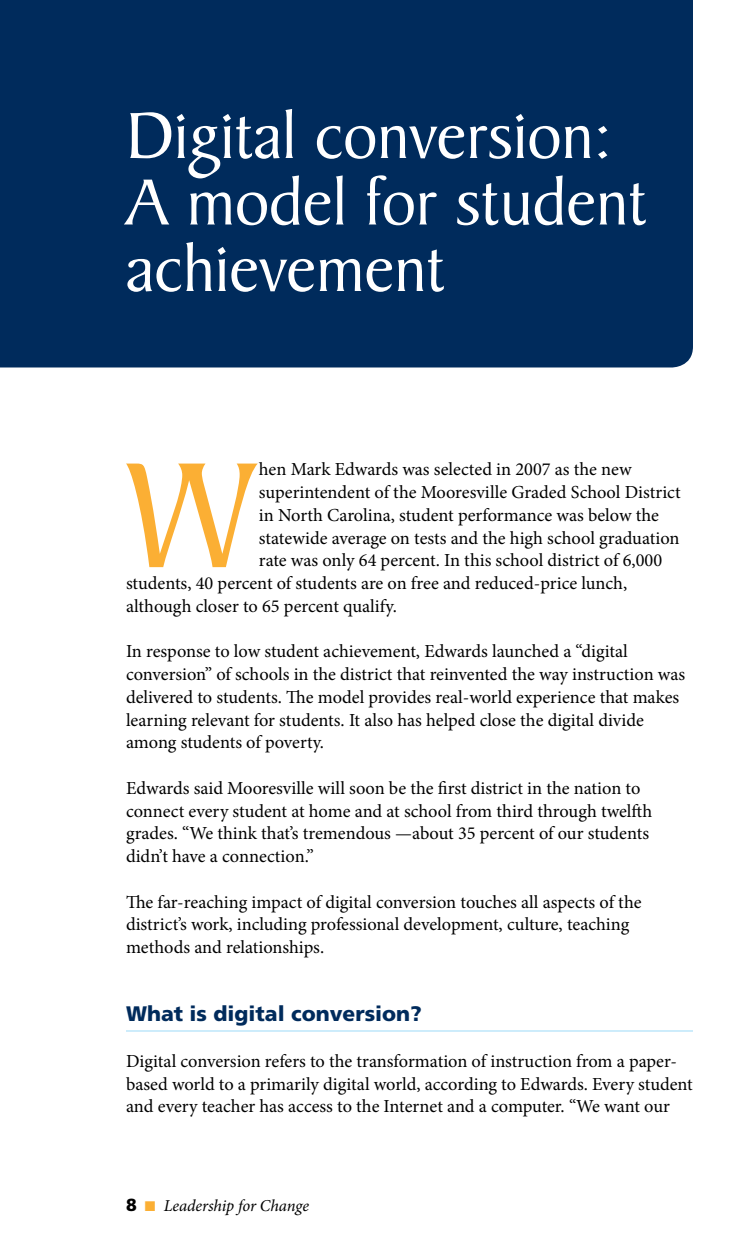
<style>
.page{position:relative;width:756px;height:1260px;background:#fff}
.page>*{position:absolute;margin:0;border:0;box-sizing:border-box;transform-origin:0 0}
.t1{font:160.3px "Baker Signet BT";color:#fbaf34}
.t2{font:70px/66.5px "Baker Signet BT";color:#fff}
.t3{font:900 21px "Frutiger";color:#002b5c}
.t4{font:18.38px/22.8px "Minion Pro";color:#000}
.t5{font:italic 16.62px "Minion Pro";letter-spacing:-.005em;color:#000}
.s1{font-family:"Frutiger";font-weight:900;font-style:normal;font-size:17.5px}
.s2{color:#fbaf34}
</style>
<div class="page">
<hr style="left:126px;top:1030px;width:567px;height:2px;background:#c7eafb">
<div style="left:0;top:0;width:693px;height:367px;background:#002b5c"></div>
<h2 class="t2" style="left:126px;top:103px;width:523px">Digital conversion:<br>A model for student achievement</h2>
<h1 class="t1" style="left:125px;top:420px;width:131px">W</h1>
<p class="t4" style="left:259px;top:458px;width:374px">hen Mark Edwards was selected in 2007 as the new</p>
<p class="t4" style="left:259px;top:481px;width:423px">superintendent of the Mooresville Graded School District</p>
<p class="t4" style="left:259px;top:504px;width:402px">in North Carolina, student performance was below the</p>
<p class="t4" style="left:259px;top:526px;width:422px">statewide average on tests and the high school graduation</p>
<p class="t4" style="left:259px;top:549px;width:405px">rate was only 64 percent. In this school district of 6,000</p>
<p class="t4" style="left:126px;top:572px;width:503px">students, 40 percent of students are on free and reduced-price lunch,</p>
<p class="t4" style="left:126px;top:595px;width:272px">although closer to 65 percent qualify.</p>
<p class="t4" style="left:126px;top:640px;width:561px">In response to low student achievement, Edwards launched a “digital conversion” of schools in the district that reinvented the way instruction was delivered to students. The model provides real-world experience that makes learning relevant for students. It also has helped close the digital divide among students of poverty.</p>
<p class="t4" style="left:126px;top:777px;width:528px">Edwards said Mooresville will soon be the first district in the nation to connect every student at home and at school from third through twelfth grades. “We think that’s tremendous —about 35 percent of our students didn’t have a connection.”</p>
<p class="t4" style="left:126px;top:890px;width:517px">The far-reaching impact of digital conversion touches all aspects of the district’s work, including professional development, culture, teaching methods and relationships.</p>
<p class="t3" style="left:126px;top:1001px;width:297px">What is digital conversion?</p>
<p class="t4" style="left:126px;top:1050px;width:568px">Digital conversion refers to the transformation of instruction from a paper&shy;based world to a primarily digital world, according to Edwards. Every student and every teacher has access to the Internet and a computer. “We want our</p>
<p class="t5" style="left:126px;top:1194px;width:185px"><span class="s1">8</span> <span class="s2">■</span> Leadership for Change</p>
</div>
